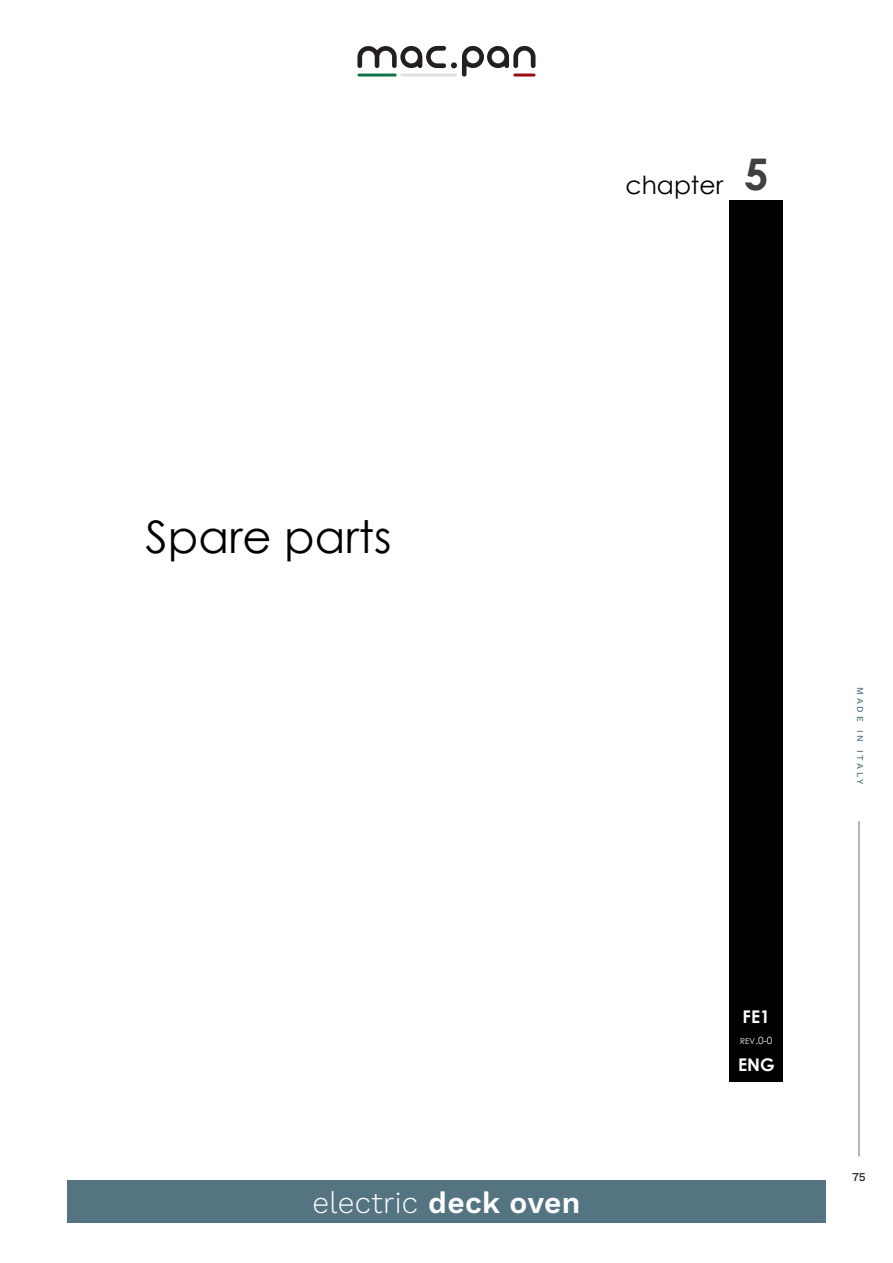
<style>
.page{position:relative;width:893px;height:1263px;background:#fff}
.page>*{position:absolute;margin:0;border:0;box-sizing:border-box;transform-origin:0 0}
.t1{font:44.85px "Century Gothic";color:#000}
.t2{font:300 30px "Work Sans";letter-spacing:.01em;color:#fff}
.t3{font:24.9px "Century Gothic";color:#000}
.t4{font:700 17.55px "Century Gothic";color:#fff}
.t5{font:500 12px "Work Sans";color:#231f20}
.t6{font:10.05px "Century Gothic";color:#fff}
.t7{font:500 9px "Work Sans";letter-spacing:.3em;color:#557482}
.s1{font-weight:600}
.s2{font-size:8.1px}
</style>
<div class="page">
<div style="left:67px;top:1180px;width:759px;height:42px;background:#557482"></div>
<hr style="left:859px;top:821px;width:1px;height:335px;background:#557482">
<div style="left:730px;top:200px;width:53px;height:670px;background:#000"></div>
<div style="left:730px;top:870px;width:53px;height:212px;background:#000"></div>
<svg style="left:357px;top:46px;width:178px;height:31px"></svg>
<hr style="left:513px;top:74px;width:22px;height:3px;background:#990f13;border-radius:2px">
<hr style="left:400px;top:74px;width:57px;height:3px;background:#e0e1e3;border-radius:2px">
<hr style="left:357px;top:74px;width:40px;height:3px;background:#107546;border-radius:2px">
<p class="t3" style="left:626px;top:168px;width:144px">chapter <sup>5</sup></p>
<h1 class="t1" style="left:146px;top:505px;width:247px">Spare parts</h1>
<p class="t2" style="left:313px;top:1180px;width:269px">electric <span class="s1">deck oven</span></p>
<p class="t7" style="left:867px;top:687px;width:98px;rotate:90deg">MADE IN ITALY</p>
<p class="t4" style="left:743px;top:1003px;width:29px">FE1</p>
<p class="t6" style="left:740px;top:1033px;width:34px"><span class="s2">REV</span>.0-0</p>
<p class="t4" style="left:738px;top:1051px;width:38px">ENG</p>
<p class="t5" style="left:852px;top:1168px;width:15px">75</p>
</div>
